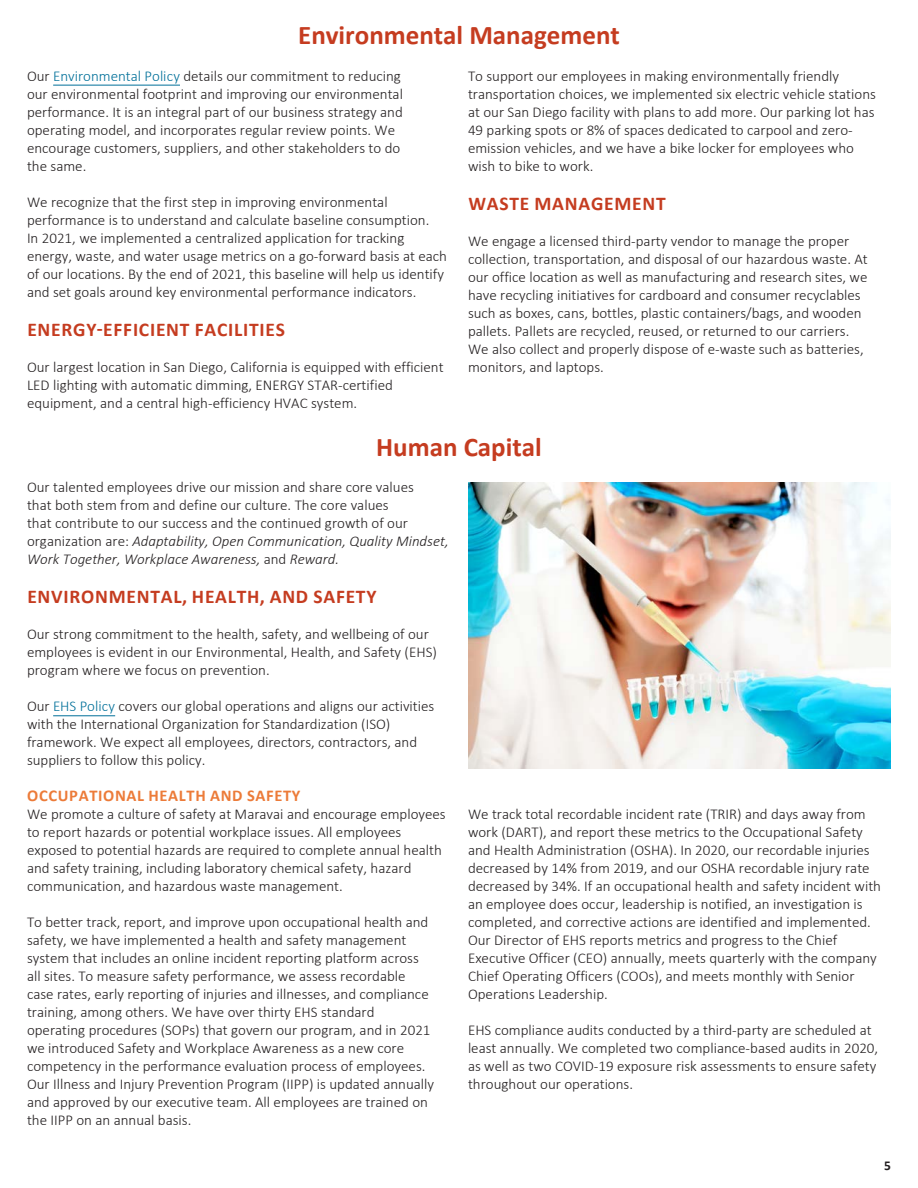
<style>
.page{position:relative;width:918px;height:1188px;background:#fff}
.page>*{position:absolute;margin:0;border:0;box-sizing:border-box;transform-origin:0 0}
.t1{font:700 27px "Calibri";color:#c53c20}
.t2{font:700 19.5px "Calibri";letter-spacing:.04em;color:#c53c20}
.t3{font:700 16.5px "Calibri";letter-spacing:.04em;color:#ec7b39}
.t4{font:300 15px/18px "Calibri";color:#231f20}
.t5{font:700 13.5px "Calibri";color:#231f20}
.s1{color:#007099}
.s2{font-style:italic}
</style>
<div class="page">
<hr style="left:53px;top:85px;width:127px;height:1px;background:#007099">
<hr style="left:53px;top:715px;width:62px;height:1px;background:#007099">
<img style="left:468px;top:483px;width:423px;height:285px">
<h1 class="t1" style="left:298px;top:16px;width:323px">Environmental Management</h1>
<p class="t4" style="left:27px;top:66px;width:377px">Our <span class="s1">Environmental Policy</span> details our commitment to reducing our environmental footprint and improving our environmental performance. It is an integral part of our business strategy and operating model, and incorporates regular review points. We encourage customers, suppliers, and other stakeholders to do the same.</p>
<p class="t4" style="left:27px;top:192px;width:422px">We recognize that the first step in improving environmental performance is to understand and calculate baseline consumption.<br>In 2021, we implemented a centralized application for tracking energy, waste, and water usage metrics on a go-forward basis at each of our locations. By the end of 2021, this baseline will help us identify and set goals around key environmental performance indicators.</p>
<h2 class="t2" style="left:27px;top:315px;width:259px">ENERGY-EFFICIENT FACILITIES</h2>
<p class="t4" style="left:27px;top:357px;width:418px">Our largest location in San Diego, California is equipped with efficient<br>LED lighting with automatic dimming, ENERGY STAR-certified equipment, and a central high-efficiency HVAC system.</p>
<p class="t4" style="left:468px;top:66px;width:409px">To support our employees in making environmentally friendly transportation choices, we implemented six electric vehicle stations at our San Diego facility with plans to add more. Our parking lot has 49 parking spots or 8% of spaces dedicated to carpool and zero&shy;emission vehicles, and we have a bike locker for employees who wish to bike to work.</p>
<h2 class="t2" style="left:468px;top:189px;width:199px">WASTE MANAGEMENT</h2>
<p class="t4" style="left:468px;top:231px;width:401px">We engage a licensed third-party vendor to manage the proper collection, transportation, and disposal of our hazardous waste. At our office location as well as manufacturing and research sites, we have recycling initiatives for cardboard and consumer recyclables such as boxes, cans, bottles, plastic containers/bags, and wooden pallets. Pallets are recycled, reused, or returned to our carriers.<br>We also collect and properly dispose of e-waste such as batteries, monitors, and laptops.</p>
<h1 class="t1" style="left:376px;top:427px;width:167px">Human Capital</h1>
<p class="t4" style="left:27px;top:478px;width:423px">Our talented employees drive our mission and share core values<br>that both stem from and define our culture. The core values<br>that contribute to our success and the continued growth of our organization are: <span class="s2">Adaptability, Open Communication, Quality Mindset, Work Together, Workplace Awareness,</span> and <span class="s2">Reward.</span></p>
<h2 class="t2" style="left:27px;top:583px;width:351px">ENVIRONMENTAL, HEALTH, AND SAFETY</h2>
<p class="t4" style="left:27px;top:625px;width:411px">Our strong commitment to the health, safety, and wellbeing of our employees is evident in our Environmental, Health, and Safety (EHS) program where we focus on prevention.</p>
<p class="t4" style="left:27px;top:697px;width:409px">Our <span class="s1">EHS Policy</span> covers our global operations and aligns our activities with the International Organization for Standardization (ISO) framework. We expect all employees, directors, contractors, and suppliers to follow this policy.</p>
<p class="t3" style="left:27px;top:784px;width:275px">OCCUPATIONAL HEALTH AND SAFETY</p>
<p class="t4" style="left:27px;top:805px;width:420px">We promote a culture of safety at Maravai and encourage employees to report hazards or potential workplace issues. All employees exposed to potential hazards are required to complete annual health and safety training, including laboratory chemical safety, hazard communication, and hazardous waste management.</p>
<p class="t4" style="left:27px;top:913px;width:409px">To better track, report, and improve upon occupational health and safety, we have implemented a health and safety management system that includes an online incident reporting platform across all sites. To measure safety performance, we assess recordable case rates, early reporting of injuries and illnesses, and compliance training, among others. We have over thirty EHS standard operating procedures (SOPs) that govern our program, and in 2021 we introduced Safety and Workplace Awareness as a new core competency in the performance evaluation process of employees.<br>Our Illness and Injury Prevention Program (IIPP) is updated annually and approved by our executive team. All employees are trained on the IIPP on an annual basis.</p>
<p class="t4" style="left:468px;top:805px;width:415px">We track total recordable incident rate (TRIR) and days away from work (DART), and report these metrics to the Occupational Safety and Health Administration (OSHA). In 2020, our recordable injuries decreased by 14% from 2019, and our OSHA recordable injury rate decreased by 34%. If an occupational health and safety incident with an employee does occur, leadership is notified, an investigation is completed, and corrective actions are identified and implemented.<br>Our Director of EHS reports metrics and progress to the Chief Executive Officer (CEO) annually, meets quarterly with the company Chief Operating Officers (COOs), and meets monthly with Senior Operations Leadership.</p>
<p class="t4" style="left:468px;top:1021px;width:412px">EHS compliance audits conducted by a third-party are scheduled at least annually. We completed two compliance-based audits in 2020, as well as two COVID-19 exposure risk assessments to ensure safety throughout our operations.</p>
<p class="t5" style="left:884px;top:1156px;width:8px">5</p>
</div>
